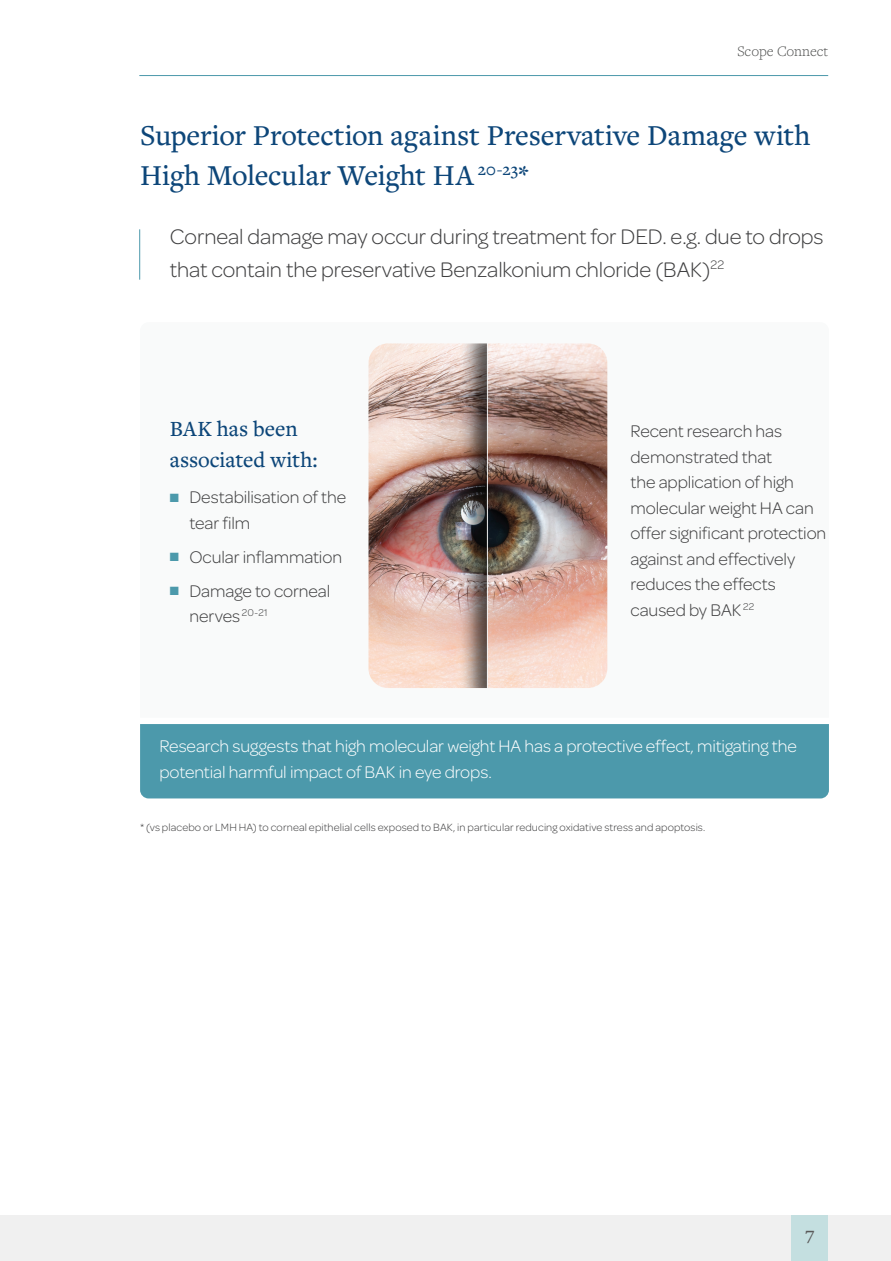
<style>
.page{position:relative;width:891px;height:1261px;background:#fff}
.page>*{position:absolute;margin:0;border:0;box-sizing:border-box;transform-origin:0 0}
.t1{font:500 30px/40.5px "Freight Text Pro";letter-spacing:-.005em;color:#0d4679}
.t2{font:300 22.5px/33px "Omnes";letter-spacing:-.005em;color:#3e3e3f}
.t3{font:500 22.5px/31.5px "Freight Text Pro";color:#0d4679}
.t4{font:500 19.5px "Freight Text Pro";color:#5a5959}
.t5{font:300 18px/25.5px "Omnes";letter-spacing:-.005em;color:#3e3e3f}
.t6{font:300 18px/25.5px "Omnes";letter-spacing:-.005em;color:#fff}
.t7{font:300 15px "Freight Text Pro";color:#4d4e4d}
.t8{font:300 11.25px "Omnes";letter-spacing:.01em;color:#3e3e3f}
.s1{color:#4c99ab}
</style>
<div class="page">
<div style="left:140px;top:724px;width:689px;height:74px;background:#4c99ab"></div>
<hr style="left:139px;top:75px;width:689px;height:1px;background:#4c99ab">
<img style="left:368px;top:343px;width:239px;height:345px">
<hr style="left:139px;top:229px;width:1px;height:51px;background:#4c99ab">
<div style="left:0;top:1215px;width:891px;height:46px;background:#f0f0f0"></div>
<div style="left:791px;top:1215px;width:37px;height:46px;background:#c4dfe0"></div>
<p class="t7" style="left:737px;top:41px;width:92px">Scope Connect</p>
<h1 class="t1" style="left:140px;top:114px;width:672px">Superior Protection against Preservative Damage with<br>High Molecular Weight HA <sup>20-23</sup>*</h1>
<p class="t2" style="left:170px;top:218px;width:655px">Corneal damage may occur during treatment for DED. e.g. due to drops that contain the preservative Benzalkonium chloride (BAK)<sup>22</sup></p>
<p class="t3" style="left:170px;top:412px;width:149px">BAK has been associated with:</p>
<p class="t5" style="left:189px;top:484px;width:158px;text-indent:-20px"><span class="s1">■</span> Destabilisation of the tear film</p>
<p class="t5" style="left:170px;top:543px;width:174px"><span class="s1">■</span> Ocular inflammation</p>
<p class="t5" style="left:189px;top:577px;width:143px;text-indent:-20px"><span class="s1">■</span> Damage to corneal nerves <sup>20-21</sup></p>
<p class="t5" style="left:630px;top:417px;width:197px">Recent research has demonstrated that<br>the application of high molecular weight HA can offer significant protection against and effectively reduces the effects caused by BAK <sup>22</sup></p>
<p class="t6" style="left:159px;top:733px;width:639px">Research suggests that high molecular weight HA has a protective effect, mitigating the potential harmful impact of BAK in eye drops.</p>
<p class="t8" style="left:140px;top:820px;width:567px">* (vs placebo or LMH HA) to corneal epithelial cells exposed to BAK, in particular reducing oxidative stress and apoptosis.</p>
<p class="t4" style="left:805px;top:1224px;width:11px">7</p>
</div>
